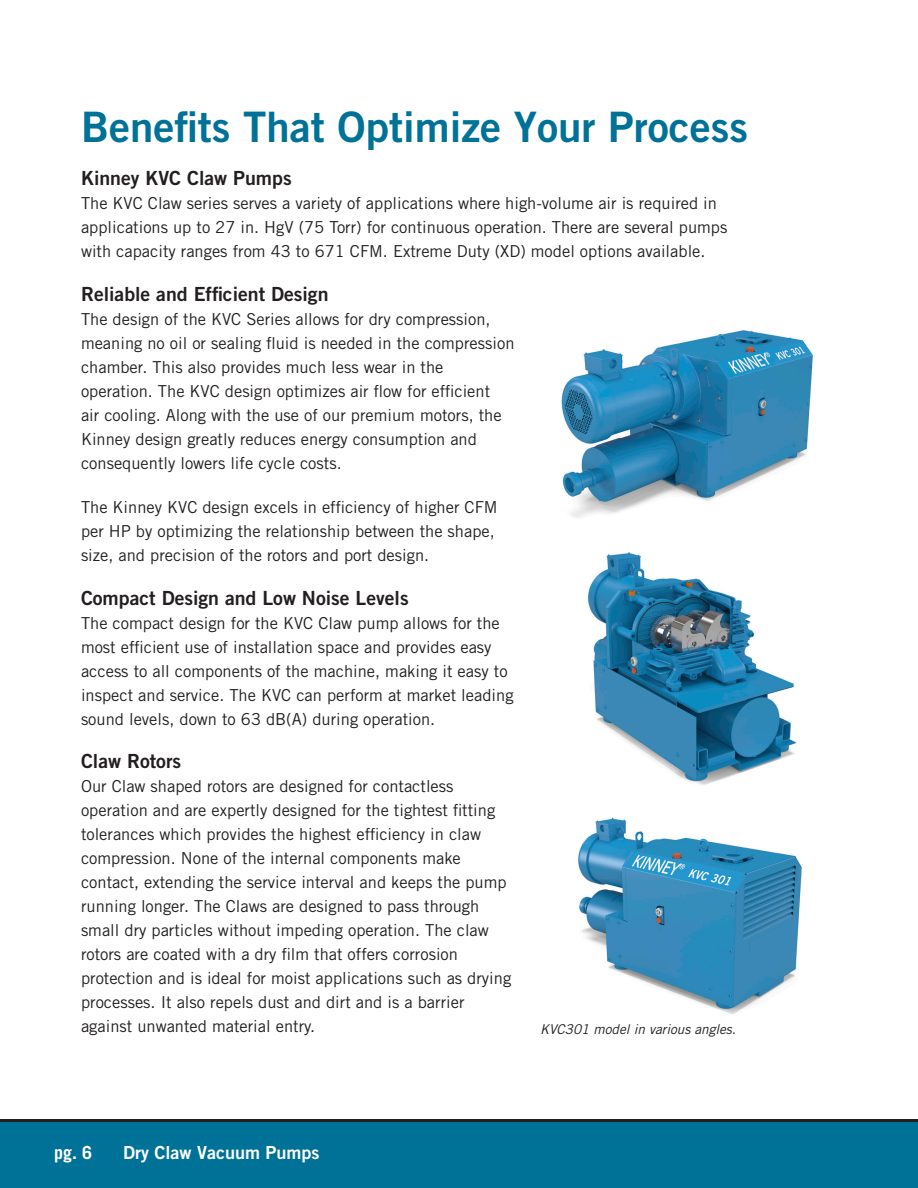
<style>
.page{position:relative;width:918px;height:1188px;background:#fff}
.page>*{position:absolute;margin:0;border:0;box-sizing:border-box;transform-origin:0 0}
.Header_1{font:42px "Trade Gothic LT Bold Two";color:#007297}
.Header_4_Lowercase{font:19.5px "Trade Gothic LT Bold Two";color:#231f20}
.t1{font:18px "Trade Gothic LT Bold Two";color:#fff}
.t2{font:700 18px "Trade Gothic LT";color:#fff}
.body_copy{font:16.5px/24px "Trade Gothic LT Std";color:#231f20}
.body_copy_span{font:16.5px/24px "Trade Gothic LT Std";color:#231f20}
.captions{font:italic 13.5px "Trade Gothic LT";color:#231f20}
</style>
<div class="page">
<div style="left:0;top:1120px;width:918px;height:68px;background:#007297"></div>
<hr style="left:0;top:1119px;width:918px;height:3px;background:#231f20">
<img style="left:561px;top:330px;width:252px;height:684px">
<p class="Header_1" style="left:81px;top:101px;width:669px">Benefits That Optimize Your Process</p>
<p class="Header_4_Lowercase" style="left:81px;top:166px;width:212px">Kinney KVC Claw Pumps</p>
<p class="body_copy_span" style="left:81px;top:191px;width:648px">The KVC Claw series serves a variety of applications where high-volume air is required in applications up to 27 in. HgV (75 Torr) for continuous operation. There are several pumps with capacity ranges from 43 to 671 CFM. Extreme Duty (XD) model options available.</p>
<p class="Header_4_Lowercase" style="left:81px;top:282px;width:249px">Reliable and Efficient Design</p>
<p class="body_copy_span" style="left:81px;top:307px;width:435px">The design of the KVC Series allows for dry compression, meaning no oil or sealing fluid is needed in the compression chamber. This also provides much less wear in the operation. The KVC design optimizes air flow for efficient<br>air cooling. Along with the use of our premium motors, the Kinney design greatly reduces energy consumption and consequently lowers life cycle costs.</p>
<p class="body_copy_span" style="left:81px;top:495px;width:418px">The Kinney KVC design excels in efficiency of higher CFM per HP by optimizing the relationship between the shape, size, and precision of the rotors and port design.</p>
<p class="Header_4_Lowercase" style="left:81px;top:586px;width:329px">Compact Design and Low Noise Levels</p>
<p class="body_copy" style="left:81px;top:611px;width:434px">The compact design for the KVC Claw pump allows for the most efficient use of installation space and provides easy access to all components of the machine, making it easy to inspect and service. The KVC can perform at market leading sound levels, down to 63 dB(A) during operation.</p>
<p class="Header_4_Lowercase" style="left:81px;top:749px;width:102px">Claw Rotors</p>
<p class="body_copy" style="left:81px;top:774px;width:432px">Our Claw shaped rotors are designed for contactless operation and are expertly designed for the tightest fitting tolerances which provides the highest efficiency in claw compression. None of the internal components make contact, extending the service interval and keeps the pump running longer. The Claws are designed to pass through small dry particles without impeding operation. The claw rotors are coated with a dry film that offers corrosion protection and is ideal for moist applications such as drying processes. It also repels dust and dirt and is a barrier against unwanted material entry.</p>
<p class="captions" style="left:540px;top:1021px;width:198px">KVC301 model in various angles.</p>
<p class="t2" style="left:54px;top:1142px;width:40px">pg. 6</p>
<p class="t1" style="left:123px;top:1141px;width:198px">Dry Claw Vacuum Pumps</p>
</div>
